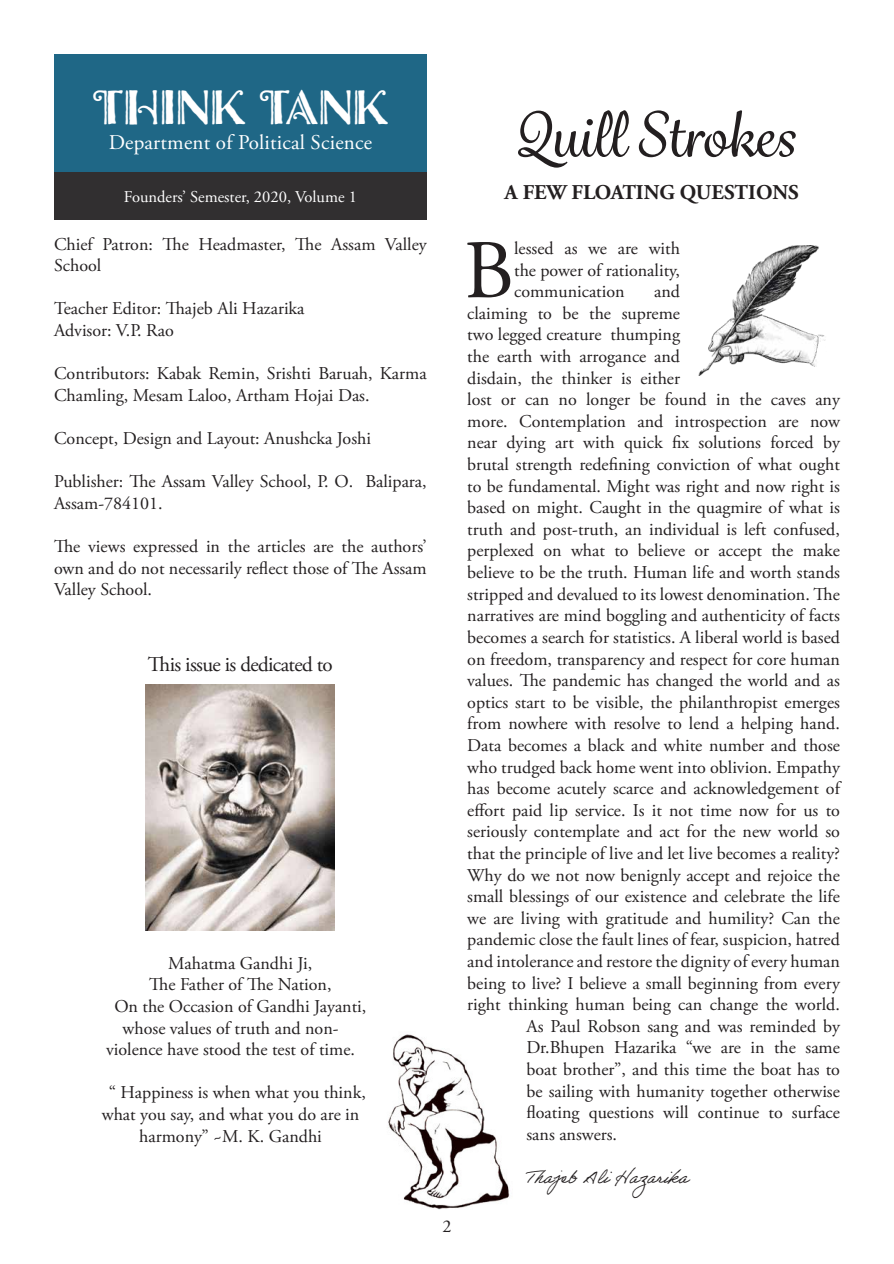
<style>
.page{position:relative;width:894px;height:1264px;background:#fff}
.page>*{position:absolute;margin:0;border:0;box-sizing:border-box;transform-origin:0 0}
.Drop_Caps{font:83.1px "Adobe Garamond Pro";color:#231f20}
.Body_copy{font:500 60px "Grafolita Script";color:#231f20}
.t1{font:45px "Charcuterie Deco";color:#fff}
.t2{font:21px "Adobe Garamond Pro";letter-spacing:.01em;color:#fff}
.Body_copy-2{font:21px "Adobe Garamond Pro";letter-spacing:-.03em;color:#231f20}
.Body_copy-3{font:700 21px "Adobe Garamond Pro";color:#231f20}
.Drop_Caps-2{font:18px/21.6px "Adobe Garamond Pro";color:#231f20;text-align:justify}
.Body_copy-4{font:18px/21.6px "Adobe Garamond Pro";color:#231f20}
.Body_copy-5{font:18px "Adobe Handwriting Ernie";color:#231f20}
.t3{font:16.5px "Adobe Garamond Pro";color:#fff}
</style>
<div class="page">
<div style="left:54px;top:54px;width:372px;height:118px;background:#1f6786"></div>
<div style="left:54px;top:172px;width:372px;height:47px;background:#312f30"></div>
<img style="left:388px;top:1034px;width:122px;height:176px">
<img style="left:698px;top:245px;width:127px;height:130px">
<img style="left:146px;top:684px;width:188px;height:246px">
<p class="t1" style="left:92px;top:77px;width:297px">THINK TANK</p>
<p class="t2" style="left:109px;top:130px;width:265px">Department of Political Science</p>
<p class="t3" style="left:124px;top:186px;width:235px">Founders’ Semester, 2020, Volume 1</p>
<p class="Body_copy-4" style="left:54px;top:234px;width:374px">Chief Patron: The Headmaster, The Assam Valley<br>School</p>
<p class="Body_copy-4" style="left:54px;top:299px;width:252px">Teacher Editor: Thajeb Ali Hazarika</p>
<p class="Body_copy-4" style="left:54px;top:320px;width:121px">Advisor: V.P. Rao</p>
<p class="Body_copy-4" style="left:54px;top:363px;width:374px">Contributors: Kabak Remin, Srishti Baruah, Karma<br>Chamling, Mesam Laloo, Artham Hojai Das.</p>
<p class="Body_copy-4" style="left:54px;top:428px;width:318px">Concept, Design and Layout: Anushcka Joshi</p>
<p class="Body_copy-4" style="left:54px;top:471px;width:374px">Publisher: The Assam Valley School, P. O. Balipara,<br>Assam-784101.</p>
<p class="Body_copy-4" style="left:54px;top:536px;width:374px;text-align:justify">The views expressed in the articles are the authors’ own and do not necessarily reflect those of The Assam Valley School.</p>
<p class="Body_copy-2" style="left:148px;top:652px;width:186px">This issue is dedicated to</p>
<p class="Body_copy-4" style="left:168px;top:953px;width:145px">Mahatma Gandhi Ji,</p>
<p class="Body_copy-4" style="left:149px;top:974px;width:184px">The Father of The Nation,</p>
<p class="Body_copy-4" style="left:114px;top:996px;width:253px">On the Occasion of Gandhi Jayanti,</p>
<p class="Body_copy-4" style="left:106px;top:1017px;width:250px;text-align:center">whose values of truth and non&shy;violence have stood the test of time.</p>
<p class="Body_copy-4" style="left:102px;top:1082px;width:265px;text-align:center">“ Happiness is when what you think, what you say, and what you do are in harmony” ~M. K. Gandhi</p>
<p class="Body_copy-4" style="left:442px;top:1216px;width:10px">2</p>
<p class="Body_copy" style="left:515px;top:96px;width:282px">Quill Strokes</p>
<p class="Body_copy-3" style="left:504px;top:180px;width:296px">A FEW FLOATING QUESTIONS</p>
<p class="Drop_Caps" style="left:463px;top:221px;width:52px">B</p>
<p class="Drop_Caps-2" style="left:514px;top:238px;width:167px">lessed as we are with the power of rationality, communication</p>
<p class="Drop_Caps-2" style="left:654px;top:281px;width:27px">and</p>
<p class="Drop_Caps-2" style="left:467px;top:303px;width:214px">claiming to be the supreme</p>
<p class="Drop_Caps-2" style="left:467px;top:324px;width:214px">two legged creature thumping</p>
<p class="Drop_Caps-2" style="left:467px;top:346px;width:214px">the earth with arrogance and</p>
<p class="Drop_Caps-2" style="left:467px;top:368px;width:214px">disdain, the thinker is either</p>
<p class="Drop_Caps-2" style="left:467px;top:389px;width:374px">lost or can no longer be found in the caves any</p>
<p class="Drop_Caps-2" style="left:467px;top:411px;width:374px">more. Contemplation and introspection are now</p>
<p class="Drop_Caps-2" style="left:467px;top:432px;width:374px">near dying art with quick fix solutions forced by</p>
<p class="Drop_Caps-2" style="left:467px;top:454px;width:374px">brutal strength redefining conviction of what ought</p>
<p class="Drop_Caps-2" style="left:467px;top:476px;width:374px">to be fundamental. Might was right and now right is</p>
<p class="Drop_Caps-2" style="left:467px;top:497px;width:374px">based on might. Caught in the quagmire of what is</p>
<p class="Drop_Caps-2" style="left:467px;top:519px;width:374px">truth and post-truth, an individual is left confused,</p>
<p class="Drop_Caps-2" style="left:467px;top:540px;width:374px">perplexed on what to believe or accept the make</p>
<p class="Drop_Caps-2" style="left:467px;top:562px;width:374px">believe to be the truth. Human life and worth stands</p>
<p class="Drop_Caps-2" style="left:467px;top:584px;width:374px">stripped and devalued to its lowest denomination. The</p>
<p class="Drop_Caps-2" style="left:467px;top:605px;width:374px">narratives are mind boggling and authenticity of facts</p>
<p class="Drop_Caps-2" style="left:467px;top:627px;width:374px">becomes a search for statistics. A liberal world is based</p>
<p class="Drop_Caps-2" style="left:467px;top:648px;width:374px">on freedom, transparency and respect for core human</p>
<p class="Drop_Caps-2" style="left:467px;top:670px;width:374px">values. The pandemic has changed the world and as</p>
<p class="Drop_Caps-2" style="left:467px;top:692px;width:374px">optics start to be visible, the philanthropist emerges</p>
<p class="Drop_Caps-2" style="left:467px;top:713px;width:374px">from nowhere with resolve to lend a helping hand.</p>
<p class="Drop_Caps-2" style="left:467px;top:735px;width:374px">Data becomes a black and white number and those</p>
<p class="Drop_Caps-2" style="left:467px;top:756px;width:374px">who trudged back home went into oblivion. Empathy</p>
<p class="Drop_Caps-2" style="left:467px;top:778px;width:374px">has become acutely scarce and acknowledgement of</p>
<p class="Drop_Caps-2" style="left:467px;top:800px;width:374px">effort paid lip service. Is it not time now for us to</p>
<p class="Drop_Caps-2" style="left:467px;top:821px;width:374px">seriously contemplate and act for the new world so</p>
<p class="Drop_Caps-2" style="left:467px;top:843px;width:374px">that the principle of live and let live becomes a reality?</p>
<p class="Drop_Caps-2" style="left:467px;top:864px;width:374px">Why do we not now benignly accept and rejoice the</p>
<p class="Drop_Caps-2" style="left:467px;top:886px;width:374px">small blessings of our existence and celebrate the life</p>
<p class="Drop_Caps-2" style="left:467px;top:908px;width:374px">we are living with gratitude and humility? Can the</p>
<p class="Drop_Caps-2" style="left:467px;top:929px;width:374px">pandemic close the fault lines of fear, suspicion, hatred</p>
<p class="Drop_Caps-2" style="left:467px;top:951px;width:374px">and intolerance and restore the dignity of every human</p>
<p class="Drop_Caps-2" style="left:467px;top:972px;width:374px">being to live? I believe a small beginning from every</p>
<p class="Drop_Caps-2" style="left:467px;top:994px;width:374px">right thinking human being can change the world.</p>
<p class="Drop_Caps-2" style="left:526px;top:1016px;width:315px">As Paul Robson sang and was reminded by</p>
<p class="Drop_Caps-2" style="left:526px;top:1037px;width:315px">Dr.Bhupen Hazarika “we are in the same</p>
<p class="Drop_Caps-2" style="left:526px;top:1059px;width:315px">boat brother”, and this time the boat has to</p>
<p class="Drop_Caps-2" style="left:526px;top:1080px;width:315px">be sailing with humanity together otherwise</p>
<p class="Drop_Caps-2" style="left:526px;top:1102px;width:315px">floating questions will continue to surface</p>
<p class="Drop_Caps-2" style="left:526px;top:1124px;width:92px">sans answers.</p>
<p class="Body_copy-5" style="left:526px;top:1166px;width:163px">Thajeb Ali Hazarika</p>
</div>
